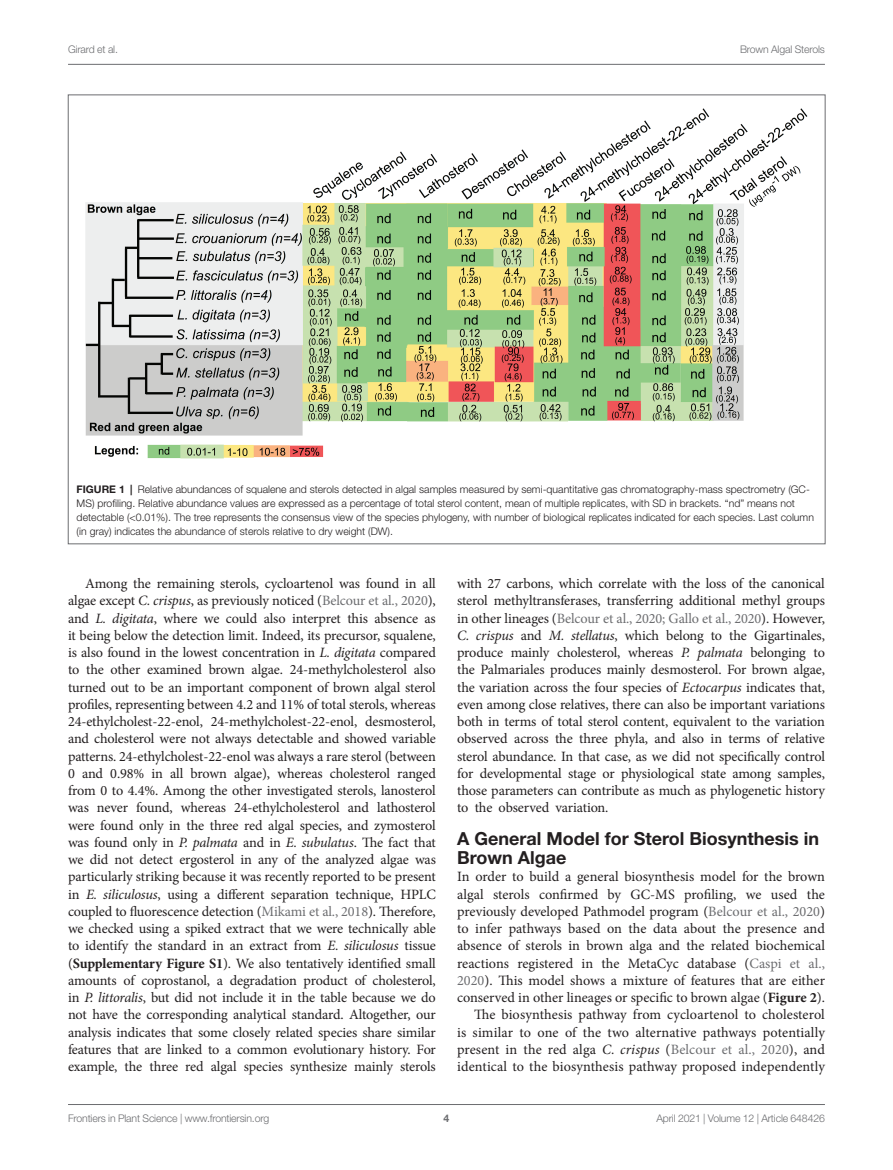
<style>
.page{position:relative;width:893px;height:1170px;background:#fff}
.page>*{position:absolute;margin:0;border:0;box-sizing:border-box;transform-origin:0 0}
.HEAD_2{font:700 18px/18.8px "Helvetica Neue LT Std";color:#231f20}
.TEXT{font:14.25px/17.2px "Minion Pro";letter-spacing:-.01em;color:#231f20;text-align:justify}
.TEXT_FLUSH{font:14.25px/17.2px "Minion Pro";color:#231f20;text-align:justify}
.FIG_LEG{font:300 10.5px/14.2px "Helvetica Neue LT Std";color:#231f20}
.t1{font:300 10.5px "Helvetica Neue LT Std";letter-spacing:-.015em;color:#6c6d70}
.t2{font:700 10.5px "Helvetica Neue LT Std";color:#6c6d70}
.s1{font-weight:700}
.s2{font-style:italic}
.s3{color:#6c6d70}
</style>
<div class="page">
<hr style="left:68px;top:64px;width:757px;height:1px;background:#6c6d70">
<hr style="left:68px;top:1104px;width:757px;height:1px;background:#6c6d70">
<img style="left:85px;top:108px;width:723px;height:351px">
<p class="t1" style="left:68px;top:42px;width:51px">Girard et al.</p>
<p class="t1" style="left:740px;top:42px;width:86px">Brown Algal Sterols</p>
<p class="FIG_LEG" style="left:77px;top:481px;width:739px"><span class="s1">FIGURE 1 |</span> Relative abundances of squalene and sterols detected in algal samples measured by semi-quantitative gas chromatography-mass spectrometry (GC-MS) profiling. Relative abundance values are expressed as a percentage of total sterol content, mean of multiple replicates, with SD in brackets. “nd” means not detectable (&lt;0.01%). The tree represents the consensus view of the species phylogeny, with number of biological replicates indicated for each species. Last column (in gray) indicates the abundance of sterols relative to dry weight (DW).</p>
<p class="TEXT" style="left:68px;top:575px;width:369px;text-indent:17px">Among the remaining sterols, cycloartenol was found in all algae except <span class="s2">C. crispus</span>, as previously noticed (<span class="s3">Belcour et al., 2020</span>), and <span class="s2">L. digitata</span>, where we could also interpret this absence as it being below the detection limit. Indeed, its precursor, squalene, is also found in the lowest concentration in <span class="s2">L. digitata</span> compared to the other examined brown algae. 24-methylcholesterol also turned out to be an important component of brown algal sterol profiles, representing between 4.2 and 11% of total sterols, whereas 24-ethylcholest-22-enol, 24-methylcholest-22-enol, desmosterol, and cholesterol were not always detectable and showed variable patterns. 24-ethylcholest-22-enol was always a rare sterol (between 0 and 0.98% in all brown algae), whereas cholesterol ranged from 0 to 4.4%. Among the other investigated sterols, lanosterol was never found, whereas 24-ethylcholesterol and lathosterol were found only in the three red algal species, and zymosterol was found only in <span class="s2">P. palmata</span> and in <span class="s2">E. subulatus</span>. The fact that we did not detect ergosterol in any of the analyzed algae was particularly striking because it was recently reported to be present in <span class="s2">E. siliculosus</span>, using a different separation technique, HPLC coupled to fluorescence detection (<span class="s3">Mikami et al., 2018</span>). Therefore, we checked using a spiked extract that we were technically able to identify the standard in an extract from <span class="s2">E. siliculosus</span> tissue (<span class="s1">Supplementary Figure S1</span>). We also tentatively identified small amounts of coprostanol, a degradation product of cholesterol, in <span class="s2">P. littoralis</span>, but did not include it in the table because we do not have the corresponding analytical standard. Altogether, our analysis indicates that some closely related species share similar features that are linked to a common evolutionary history. For example, the three red algal species synthesize mainly sterols</p>
<p class="TEXT" style="left:457px;top:575px;width:369px">with 27 carbons, which correlate with the loss of the canonical sterol methyltransferases, transferring additional methyl groups in other lineages (<span class="s3">Belcour et al., 2020; Gallo et al., 2020</span>). However, <span class="s2">C. crispus</span> and <span class="s2">M. stellatus</span>, which belong to the Gigartinales, produce mainly cholesterol, whereas <span class="s2">P. palmata</span> belonging to the Palmariales produces mainly desmosterol. For brown algae, the variation across the four species of <span class="s2">Ectocarpus</span> indicates that, even among close relatives, there can also be important variations both in terms of total sterol content, equivalent to the variation observed across the three phyla, and also in terms of relative sterol abundance. In that case, as we did not specifically control for developmental stage or physiological state among samples, those parameters can contribute as much as phylogenetic history to the observed variation.</p>
<p class="HEAD_2" style="left:457px;top:829px;width:363px">A General Model for Sterol Biosynthesis in<br>Brown Algae</p>
<p class="TEXT_FLUSH" style="left:457px;top:868px;width:369px">In order to build a general biosynthesis model for the brown algal sterols confirmed by GC-MS profiling, we used the previously developed Pathmodel program (<span class="s3">Belcour et al., 2020</span>) to infer pathways based on the data about the presence and absence of sterols in brown alga and the related biochemical reactions registered in the MetaCyc database (<span class="s3">Caspi et al., 2020</span>). This model shows a mixture of features that are either conserved in other lineages or specific to brown algae (<span class="s1">Figure 2</span>).</p>
<p class="TEXT" style="left:457px;top:1006px;width:369px;text-indent:17px">The biosynthesis pathway from cycloartenol to cholesterol is similar to one of the two alternative pathways potentially present in the red alga <span class="s2">C. crispus</span> (<span class="s3">Belcour et al., 2020</span>), and identical to the biosynthesis pathway proposed independently</p>
<p class="t1" style="left:68px;top:1111px;width:203px">Frontiers in Plant Science | www.frontiersin.org</p>
<p class="t2" style="left:444px;top:1111px;width:7px">4</p>
<p class="t1" style="left:656px;top:1111px;width:170px">April 2021 | Volume 12 | Article 648426</p>
</div>
